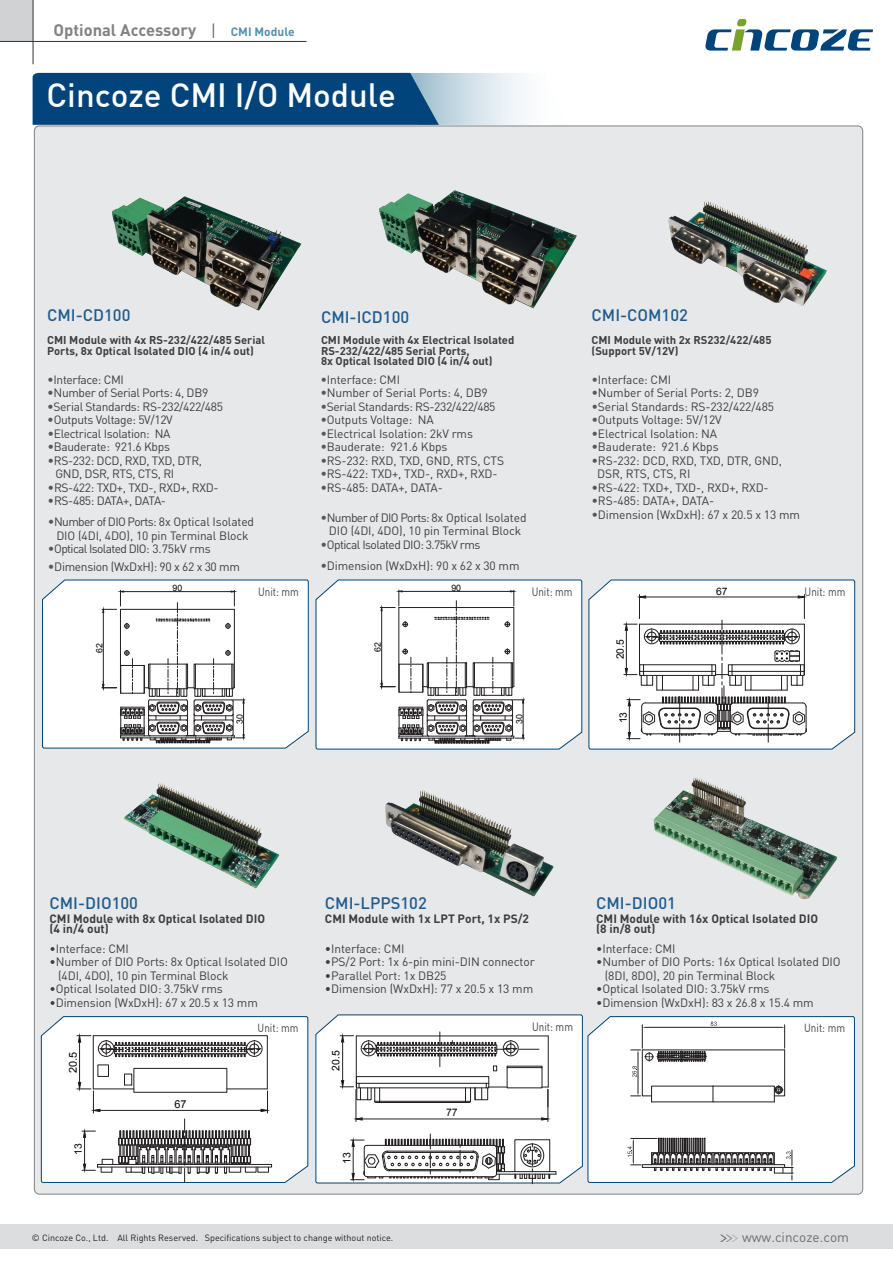
<style>
.page{position:relative;width:893px;height:1263px;background:#fff}
.page>*{position:absolute;margin:0;border:0;box-sizing:border-box;transform-origin:0 0}
.t1{font:500 33px "DIN";color:#fdfdfd}
.t2{font:500 16.5px "DIN Pro";color:#1e5b8f}
.t3{font:700 16.5px "DIN Pro";color:#808285}
.t4{font:13.5px "DIN Pro";color:#6c6d70}
.t5{font:12px/13.5px "DIN Pro";letter-spacing:-.01em;color:#3e3e3f}
.t6{font:12px/13.5px "DIN Pro";letter-spacing:-.03em;color:#3e3e3f}
.t7{font:700 12px/10.5px "DIN Pro";color:#3e3e3f}
.t8{font:12px "DIN Pro";letter-spacing:-.055em;color:#3e3e3f}
.t9{font:12px "DIN Pro";letter-spacing:-.045em;color:#3e3e3f}
.t10{font:12px "DIN Pro";letter-spacing:-.04em;color:#3e3e3f}
.t11{font:700 12px "DIN Pro";color:#5691af}
.t12{font:11.85px "DIN Pro";color:#424142;scale:.83 1}
.t13{font:11.85px "DIN Pro";color:#424142;scale:.84 1}
.t14{font:11.7px "DIN Pro";color:#424142;scale:.85 1}
.t15{font:700 11.25px/10.5px "DIN Pro";color:#3e3e3f}
.t16{font:10.8px "Arial";color:#050504}
.t17{font:10.5px "Arial";color:#050504}
.t18{font:10.35px "Arial";color:#050504}
.t19{font:9px "DIN Pro";color:#231f20}
.t20{font:8.85px "Arial";color:#050504}
.t21{font:8.7px "Arial";color:#050504}
.s1{font-size:12.75px;color:#57585a}
</style>
<div class="page">
<div style="left:34px;top:126px;width:829px;height:1068px;background:#e7e8e9"></div>
<svg style="left:705px;top:19px;width:168px;height:32px"></svg>
<div style="left:0;top:0;width:33px;height:41px;background:#d1d2d4"></div>
<hr style="left:0;top:41px;width:307px;height:1px;background:#313232">
<hr style="left:33px;top:0;width:1px;height:64px;background:#313232">
<svg style="left:213px;top:23px;width:1px;height:15px"></svg>
<div style="left:0;top:1225px;width:893px;height:24px;background:#dcdddf"></div>
<svg style="left:720px;top:1234px;width:18px;height:8px"></svg>
<svg style="left:33px;top:73px;width:490px;height:52px;background:#2a6391"></svg>
<img style="left:634px;top:192px;width:229px;height:130px">
<img style="left:76px;top:169px;width:284px;height:187px">
<img style="left:358px;top:183px;width:234px;height:140px">
<img style="left:91px;top:770px;width:263px;height:150px">
<img style="left:369px;top:777px;width:159px;height:150px">
<svg style="left:316px;top:580px;width:266px;height:169px"></svg>
<svg style="left:43px;top:580px;width:265px;height:168px"></svg>
<svg style="left:589px;top:580px;width:266px;height:115px"></svg>
<svg style="left:41px;top:1016px;width:268px;height:167px"></svg>
<img style="left:528px;top:695px;width:336px;height:287px">
<svg style="left:316px;top:1015px;width:539px;height:169px"></svg>
<h2 class="t3" style="left:54px;top:16px;width:144px">Optional Accessory</h2>
<p class="t11" style="left:231px;top:22px;width:65px">CMI Module</p>
<h1 class="t1" style="left:47px;top:74px;width:351px">Cincoze CMI I/O Module</h1>
<h2 class="t2" style="left:47px;top:302px;width:85px">CMI-CD100</h2>
<h2 class="t2" style="left:321px;top:303px;width:90px">CMI-ICD100</h2>
<h2 class="t2" style="left:592px;top:302px;width:98px">CMI-COM102</h2>
<p class="t15" style="left:47px;top:333px;width:220px">CMI Module with 4x RS-232/422/485 Serial<br>Ports, 8x Optical Isolated DIO (4 in/4 out)</p>
<p class="t15" style="left:321px;top:333px;width:195px">CMI Module with 4x Electrical Isolated<br>RS-232/422/485 Serial Ports,<br>8x Optical Isolated DIO (4 in/4 out)</p>
<p class="t6" style="left:47px;top:371px;width:78px"><span class="s1">•</span>Interface: CMI</p>
<p class="t6" style="left:47px;top:385px;width:163px"><span class="s1">•</span>Number of Serial Ports: 4, DB9</p>
<p class="t6" style="left:47px;top:398px;width:177px"><span class="s1">•</span>Serial Standards: RS-232/422/485</p>
<p class="t6" style="left:47px;top:412px;width:127px"><span class="s1">•</span>Outputs Voltage: 5V/12V</p>
<p class="t6" style="left:47px;top:425px;width:125px"><span class="s1">•</span>Electrical Isolation: NA</p>
<p class="t6" style="left:47px;top:439px;width:124px"><span class="s1">•</span>Bauderate: 921.6 Kbps</p>
<p class="t6" style="left:55px;top:452px;width:148px;text-indent:-8px"><span class="s1">•</span>RS-232: DCD, RXD, TXD, DTR,<br>GND, DSR, RTS, CTS, RI</p>
<p class="t6" style="left:48px;top:479px;width:172px"><span class="s1">•</span>RS-422: TXD+, TXD-, RXD+, RXD-</p>
<p class="t10" style="left:48px;top:491px;width:120px"><span class="s1">•</span>RS-485: DATA+, DATA-</p>
<p class="t5" style="left:48px;top:514px;width:208px;text-align:center"><span class="s1">•</span>Number of DIO Ports: 8x Optical Isolated<br>DIO (4DI, 4DO), 10 pin Terminal Block</p>
<p class="t8" style="left:48px;top:539px;width:165px"><span class="s1">•</span>Optical Isolated DIO: 3.75kV rms</p>
<p class="t6" style="left:48px;top:559px;width:194px"><span class="s1">•</span>Dimension (WxDxH): 90 x 62 x 30 mm</p>
<p class="t5" style="left:320px;top:371px;width:81px"><span class="s1">•</span>Interface: CMI</p>
<p class="t5" style="left:320px;top:385px;width:169px"><span class="s1">•</span>Number of Serial Ports: 4, DB9</p>
<p class="t6" style="left:320px;top:398px;width:177px"><span class="s1">•</span>Serial Standards: RS-232/422/485</p>
<p class="t5" style="left:320px;top:412px;width:115px"><span class="s1">•</span>Outputs Voltage: NA</p>
<p class="t5" style="left:320px;top:425px;width:154px"><span class="s1">•</span>Electrical Isolation: 2kV rms</p>
<p class="t5" style="left:320px;top:439px;width:129px"><span class="s1">•</span>Bauderate: 921.6 Kbps</p>
<p class="t5" style="left:320px;top:452px;width:185px"><span class="s1">•</span>RS-232: RXD, TXD, GND, RTS, CTS</p>
<p class="t5" style="left:320px;top:466px;width:179px"><span class="s1">•</span>RS-422: TXD+, TXD-, RXD+, RXD-</p>
<p class="t5" style="left:320px;top:479px;width:124px"><span class="s1">•</span>RS-485: DATA+, DATA-</p>
<p class="t5" style="left:320px;top:509px;width:208px;text-align:center"><span class="s1">•</span>Number of DIO Ports: 8x Optical Isolated<br>DIO (4DI, 4DO), 10 pin Terminal Block</p>
<p class="t9" style="left:320px;top:535px;width:161px"><span class="s1">•</span>Optical Isolated DIO: 3.75kV rms</p>
<p class="t5" style="left:320px;top:557px;width:201px"><span class="s1">•</span>Dimension (WxDxH): 90 x 62 x 30 mm</p>
<p class="t15" style="left:592px;top:333px;width:181px">CMI Module with 2x RS232/422/485 (Support 5V/12V)</p>
<p class="t5" style="left:592px;top:371px;width:81px"><span class="s1">•</span>Interface: CMI</p>
<p class="t5" style="left:592px;top:385px;width:169px"><span class="s1">•</span>Number of Serial Ports: 2, DB9</p>
<p class="t5" style="left:592px;top:398px;width:184px"><span class="s1">•</span>Serial Standards: RS-232/422/485</p>
<p class="t5" style="left:592px;top:412px;width:132px"><span class="s1">•</span>Outputs Voltage: 5V/12V</p>
<p class="t5" style="left:592px;top:425px;width:127px"><span class="s1">•</span>Electrical Isolation: NA</p>
<p class="t5" style="left:592px;top:439px;width:129px"><span class="s1">•</span>Bauderate: 921.6 Kbps</p>
<p class="t5" style="left:597px;top:452px;width:186px;text-indent:-6px"><span class="s1">•</span>RS-232: DCD, RXD, TXD, DTR, GND,<br>DSR, RTS, CTS, RI</p>
<p class="t5" style="left:592px;top:479px;width:179px"><span class="s1">•</span>RS-422: TXD+, TXD-, RXD+, RXD-</p>
<p class="t5" style="left:592px;top:493px;width:124px"><span class="s1">•</span>RS-485: DATA+, DATA-</p>
<p class="t5" style="left:592px;top:506px;width:210px"><span class="s1">•</span>Dimension (WxDxH): 67 x 20.5 x 13 mm</p>
<p class="t21" style="left:94px;top:653px;width:11px;rotate:-90deg">62</p>
<p class="t21" style="left:172px;top:582px;width:11px">90</p>
<p class="t20" style="left:451px;top:582px;width:11px">90</p>
<p class="t18" style="left:716px;top:584px;width:13px">67</p>
<p class="t12" style="left:258px;top:584px;width:51px">Unit: mm</p>
<p class="t12" style="left:532px;top:584px;width:51px">Unit: mm</p>
<p class="t12" style="left:805px;top:584px;width:51px">Unit: mm</p>
<p class="t20" style="left:372px;top:652px;width:11px;rotate:-90deg">62</p>
<p class="t18" style="left:613px;top:659px;width:22px;rotate:-90deg">20.5</p>
<p class="t21" style="left:234px;top:724px;width:11px;rotate:-90deg">30</p>
<p class="t18" style="left:616px;top:723px;width:13px;rotate:-90deg">13</p>
<p class="t20" style="left:513px;top:724px;width:11px;rotate:-90deg">30</p>
<h2 class="t2" style="left:50px;top:890px;width:90px">CMI-DIO100</h2>
<h2 class="t2" style="left:325px;top:890px;width:104px">CMI-LPPS102</h2>
<p class="t7" style="left:50px;top:912px;width:217px">CMI Module with 8x Optical Isolated DIO (4 in/4 out)</p>
<p class="t7" style="left:325px;top:912px;width:206px">CMI Module with 1x LPT Port, 1x PS/2</p>
<p class="t5" style="left:50px;top:940px;width:81px">•Interface: CMI</p>
<p class="t5" style="left:58px;top:954px;width:231px;text-indent:-9px">•Number of DIO Ports: 8x Optical Isolated DIO (4DI, 4DO), 10 pin Terminal Block</p>
<p class="t5" style="left:50px;top:981px;width:175px">•Optical Isolated DIO: 3.75kV rms</p>
<p class="t5" style="left:50px;top:994px;width:210px">•Dimension (WxDxH): 67 x 20.5 x 13 mm</p>
<p class="t5" style="left:325px;top:940px;width:81px">•Interface: CMI</p>
<p class="t5" style="left:325px;top:954px;width:211px">•PS/2 Port: 1x 6-pin mini-DIN connector</p>
<p class="t5" style="left:325px;top:967px;width:123px">•Parallel Port: 1x DB25</p>
<p class="t5" style="left:325px;top:981px;width:210px">•Dimension (WxDxH): 77 x 20.5 x 13 mm</p>
<h2 class="t2" style="left:596px;top:890px;width:81px">CMI-DIO01</h2>
<p class="t7" style="left:596px;top:912px;width:224px">CMI Module with 16x Optical Isolated DIO (8 in/8 out)</p>
<p class="t5" style="left:596px;top:940px;width:81px">•Interface: CMI</p>
<p class="t5" style="left:605px;top:954px;width:237px;text-indent:-9px">•Number of DIO Ports: 16x Optical Isolated DIO (8DI, 8DO), 20 pin Terminal Block</p>
<p class="t5" style="left:596px;top:981px;width:175px">•Optical Isolated DIO: 3.75kV rms</p>
<p class="t5" style="left:596px;top:994px;width:219px">•Dimension (WxDxH): 83 x 26.8 x 15.4 mm</p>
<p class="t16" style="left:66px;top:1073px;width:23px;rotate:-90deg">20.5</p>
<p class="t18" style="left:72px;top:1155px;width:13px;rotate:-90deg">13</p>
<p class="t16" style="left:175px;top:1097px;width:14px">67</p>
<p class="t14" style="left:258px;top:1020px;width:50px">Unit: mm</p>
<p class="t13" style="left:532px;top:1018px;width:50px">Unit: mm</p>
<p class="t14" style="left:804px;top:1020px;width:50px">Unit: mm</p>
<p class="t17" style="left:329px;top:1071px;width:22px;rotate:-90deg">20.5</p>
<p class="t17" style="left:340px;top:1164px;width:13px;rotate:-90deg">13</p>
<p class="t17" style="left:446px;top:1106px;width:13px">77</p>
<p class="t19" style="left:32px;top:1231px;width:363px">© Cincoze Co., Ltd. All Rights Reserved. Specifications subject to change without notice.</p>
<p class="t4" style="left:742px;top:1228px;width:108px">www.cincoze.com</p>
</div>
